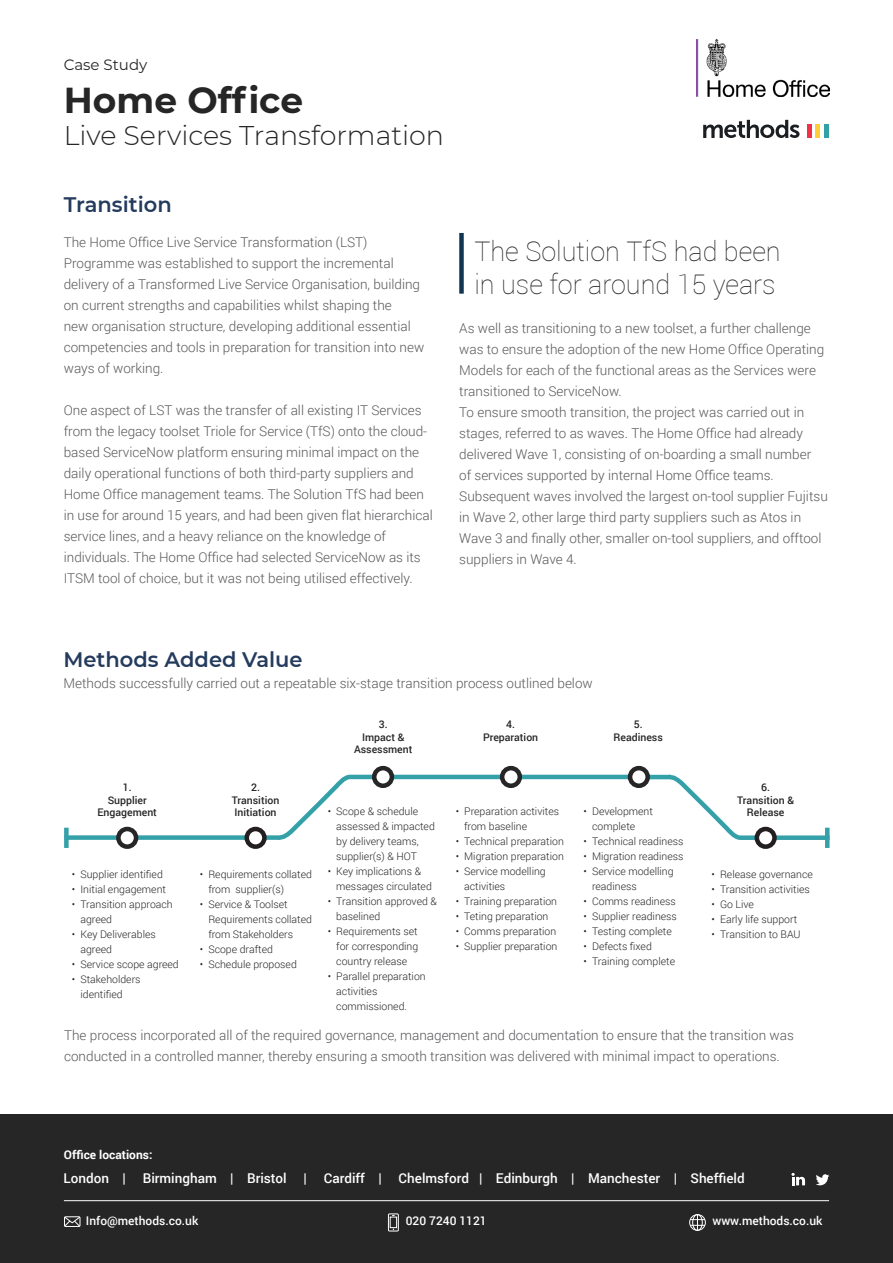
<style>
.page{position:relative;width:893px;height:1263px;background:#fff}
.page>*{position:absolute;margin:0;border:0;box-sizing:border-box;transform-origin:0 0}
.t1{font:700 36px "Montserrat";color:#262626}
.t2{font:100 27px/32.4px "Roboto";color:#262626}
.t3{font:300 27px "Montserrat";color:#262626}
.t4{font:600 21px "Montserrat";color:#243b5d}
.t5{font:15px "Montserrat";color:#262626}
.t6{font:300 13.5px/21px "Roboto";color:#58585b}
.t7{font:500 13.5px "Roboto";color:#fff}
.t8{font:500 12px "Roboto";color:#fff}
.t9{font:700 12px "Roboto";color:#fff}
.t10{font:300 10.5px/15px "Roboto";color:#262626}
.t11{font:500 10.5px "Roboto";color:#262626}
</style>
<div class="page">
<svg style="left:703px;top:120px;width:96px;height:18px"></svg>
<hr style="left:808px;top:125px;width:4px;height:13px;background:#ed3345">
<hr style="left:816px;top:125px;width:4px;height:13px;background:#ffcf37">
<hr style="left:824px;top:125px;width:4px;height:13px;background:#31a1a5">
<img style="left:696px;top:40px;width:133px;height:56px">
<svg style="left:247px;top:829px;width:17px;height:18px"></svg>
<div style="left:244px;top:827px;width:23px;height:22px;border:4px solid #231f20;border-radius:50%"></div>
<div style="left:372px;top:766px;width:22px;height:22px;border:4px solid #262626;border-radius:50%"></div>
<div style="left:500px;top:766px;width:22px;height:22px;border:4px solid #262626;border-radius:50%"></div>
<svg style="left:118px;top:829px;width:18px;height:18px"></svg>
<div style="left:116px;top:827px;width:22px;height:22px;border:4px solid #262626;border-radius:50%"></div>
<svg style="left:64px;top:772px;width:766px;height:70px"></svg>
<svg style="left:757px;top:829px;width:17px;height:18px"></svg>
<div style="left:755px;top:827px;width:22px;height:22px;border:4px solid #231f20;border-radius:50%"></div>
<svg style="left:630px;top:768px;width:18px;height:18px"></svg>
<div style="left:628px;top:766px;width:22px;height:22px;border:4px solid #262626;border-radius:50%"></div>
<div style="left:64px;top:828px;width:5px;height:20px;background:#34a1a9"></div>
<hr style="left:825px;top:828px;width:4px;height:20px;background:#34a1a9">
<div style="left:459px;top:233px;width:5px;height:61px;background:#133554"></div>
<div style="left:0;top:1114px;width:893px;height:149px;background:#262626"></div>
<div style="left:388px;top:1213px;width:11px;height:18px;border:1px solid #fff"></div>
<svg style="left:390px;top:1215px;width:7px;height:15px"></svg>
<svg style="left:64px;top:1216px;width:17px;height:11px"></svg>
<div style="left:689px;top:1214px;width:17px;height:16px;border:1px solid #fff;border-radius:50%"></div>
<div style="left:692px;top:1214px;width:11px;height:17px;border:1px solid #fff;border-radius:50%"></div>
<svg style="left:690px;top:1214px;width:15px;height:16px"></svg>
<hr style="left:64px;top:1200px;width:765px;height:1px;background:#fff">
<svg style="left:791px;top:1173px;width:14px;height:12px"></svg>
<svg style="left:816px;top:1174px;width:13px;height:11px"></svg>
<p class="t5" style="left:64px;top:54px;width:85px">Case Study</p>
<p class="t1" style="left:64px;top:74px;width:241px">Home Office</p>
<p class="t3" style="left:64px;top:117px;width:382px">Live Services Transformation</p>
<p class="t4" style="left:64px;top:189px;width:109px">Transition</p>
<p class="t6" style="left:64px;top:231px;width:362px">The Home Office Live Service Transformation (LST)<br>Programme was established to support the incremental delivery of a Transformed Live Service Organisation, building on current strengths and capabilities whilst shaping the<br>new organisation structure, developing additional essential competencies and tools in preparation for transition into new ways of working.</p>
<p class="t6" style="left:64px;top:399px;width:371px">One aspect of LST was the transfer of all existing IT Services from the legacy toolset Triole for Service (TfS) onto the cloud&shy;based ServiceNow platform ensuring minimal impact on the daily operational functions of both third-party suppliers and Home Office management teams. The Solution TfS had been in use for around 15 years, and had been given flat hierarchical service lines, and a heavy reliance on the knowledge of individuals. The Home Office had selected ServiceNow as its ITSM tool of choice, but it was not being utilised effectively.</p>
<p class="t2" style="left:474px;top:235px;width:308px">The Solution TfS had been in use for around 15 years</p>
<p class="t6" style="left:459px;top:317px;width:366px">As well as transitioning to a new toolset, a further challenge was to ensure the adoption of the new Home Office Operating Models for each of the functional areas as the Services were transitioned to ServiceNow.</p>
<p class="t6" style="left:459px;top:401px;width:370px">To ensure smooth transition, the project was carried out in stages, referred to as waves. The Home Office had already delivered Wave 1, consisting of on-boarding a small number<br>of services supported by internal Home Office teams.<br>Subsequent waves involved the largest on-tool supplier Fujitsu in Wave 2, other large third party suppliers such as Atos in Wave 3 and finally other, smaller on-tool suppliers, and offtool suppliers in Wave 4.</p>
<p class="t4" style="left:63px;top:645px;width:241px">Methods Added Value</p>
<p class="t6" style="left:63px;top:672px;width:531px">Methods successfully carried out a repeatable six-stage transition process outlined below</p>
<p class="t11" style="left:379px;top:717px;width:10px">3.</p>
<p class="t11" style="left:362px;top:729px;width:44px">Impact &amp;</p>
<p class="t11" style="left:354px;top:742px;width:60px">Assessment</p>
<p class="t11" style="left:506px;top:717px;width:10px">4.</p>
<p class="t11" style="left:483px;top:729px;width:57px">Preparation</p>
<p class="t11" style="left:634px;top:717px;width:10px">5.</p>
<p class="t11" style="left:613px;top:729px;width:51px">Readiness</p>
<p class="t11" style="left:123px;top:780px;width:10px">1.</p>
<p class="t11" style="left:108px;top:792px;width:41px">Supplier</p>
<p class="t11" style="left:97px;top:805px;width:61px">Engagement</p>
<p class="t10" style="left:72px;top:866px;width:92px">• Supplier identified</p>
<p class="t10" style="left:72px;top:881px;width:96px">• Initial engagement</p>
<p class="t10" style="left:80px;top:896px;width:94px;text-indent:-9px">• Transition approach agreed</p>
<p class="t10" style="left:80px;top:926px;width:77px;text-indent:-9px">• Key Deliverables agreed</p>
<p class="t10" style="left:72px;top:956px;width:108px">• Service scope agreed</p>
<p class="t10" style="left:80px;top:971px;width:62px;text-indent:-9px">• Stakeholders identified</p>
<p class="t11" style="left:251px;top:780px;width:10px">2.</p>
<p class="t11" style="left:232px;top:792px;width:49px">Transition</p>
<p class="t11" style="left:235px;top:805px;width:44px">Initiation</p>
<p class="t10" style="left:208px;top:866px;width:105px;text-indent:-9px">• Requirements collated from supplier(s)</p>
<p class="t10" style="left:208px;top:896px;width:105px;text-indent:-9px">• Service &amp; Toolset<br>Requirements collated from Stakeholders</p>
<p class="t10" style="left:200px;top:941px;width:75px">• Scope drafted</p>
<p class="t10" style="left:200px;top:956px;width:99px">• Schedule proposed</p>
<p class="t10" style="left:336px;top:803px;width:100px;text-indent:-9px">• Scope &amp; schedule assessed &amp; impacted by delivery teams, supplier(s) &amp; HOT</p>
<p class="t10" style="left:336px;top:863px;width:97px;text-indent:-9px">• Key implications &amp; messages circulated</p>
<p class="t10" style="left:336px;top:893px;width:102px;text-indent:-9px">• Transition approved &amp; baselined</p>
<p class="t10" style="left:336px;top:923px;width:83px;text-align:justify;text-indent:-9px">• Requirements set for corresponding country release</p>
<p class="t10" style="left:336px;top:968px;width:91px;text-indent:-9px">• Parallel preparation activities commissioned.</p>
<p class="t10" style="left:464px;top:803px;width:96px;text-indent:-9px">• Preparation activites from baseline</p>
<p class="t10" style="left:456px;top:833px;width:110px">• Technical preparation</p>
<p class="t10" style="left:456px;top:848px;width:110px">• Migration preparation</p>
<p class="t10" style="left:464px;top:863px;width:83px;text-indent:-9px">• Service modelling activities</p>
<p class="t10" style="left:456px;top:893px;width:103px">• Training preparation</p>
<p class="t10" style="left:456px;top:908px;width:94px">• Teting preparation</p>
<p class="t10" style="left:456px;top:923px;width:102px">• Comms preparation</p>
<p class="t10" style="left:456px;top:938px;width:103px">• Supplier preparation</p>
<p class="t10" style="left:592px;top:803px;width:62px;text-indent:-9px">• Development complete</p>
<p class="t10" style="left:584px;top:833px;width:101px">• Technical readiness</p>
<p class="t10" style="left:584px;top:848px;width:101px">• Migration readiness</p>
<p class="t10" style="left:592px;top:863px;width:83px;text-indent:-9px">• Service modelling readiness</p>
<p class="t10" style="left:584px;top:893px;width:94px">• Comms readiness</p>
<p class="t10" style="left:584px;top:908px;width:95px">• Supplier readiness</p>
<p class="t10" style="left:584px;top:923px;width:90px">• Testing complete</p>
<p class="t10" style="left:584px;top:938px;width:70px">• Defects fixed</p>
<p class="t10" style="left:584px;top:953px;width:93px">• Training complete</p>
<p class="t11" style="left:761px;top:780px;width:10px">6.</p>
<p class="t11" style="left:737px;top:792px;width:58px">Transition &amp;</p>
<p class="t11" style="left:747px;top:805px;width:39px">Release</p>
<p class="t10" style="left:711px;top:866px;width:103px">• Release governance</p>
<p class="t10" style="left:711px;top:881px;width:100px">• Transition activities</p>
<p class="t10" style="left:711px;top:896px;width:44px">• Go Live</p>
<p class="t10" style="left:711px;top:911px;width:87px">• Early life support</p>
<p class="t10" style="left:711px;top:926px;width:91px">• Transition to BAU</p>
<p class="t6" style="left:64px;top:1024px;width:731px">The process incorporated all of the required governance, management and documentation to ensure that the transition was conducted in a controlled manner, thereby ensuring a smooth transition was delivered with minimal impact to operations.</p>
<p class="t9" style="left:64px;top:1146px;width:90px">Office locations:</p>
<p class="t7" style="left:64px;top:1168px;width:683px">London | Birmingham | Bristol | Cardiff | Chelmsford | Edinburgh | Manchester | Sheffield</p>
<p class="t8" style="left:86px;top:1212px;width:114px">Info@methods.co.uk</p>
<p class="t8" style="left:406px;top:1212px;width:82px">020 7240 1121</p>
<p class="t8" style="left:712px;top:1212px;width:112px">www.methods.co.uk</p>
</div>
